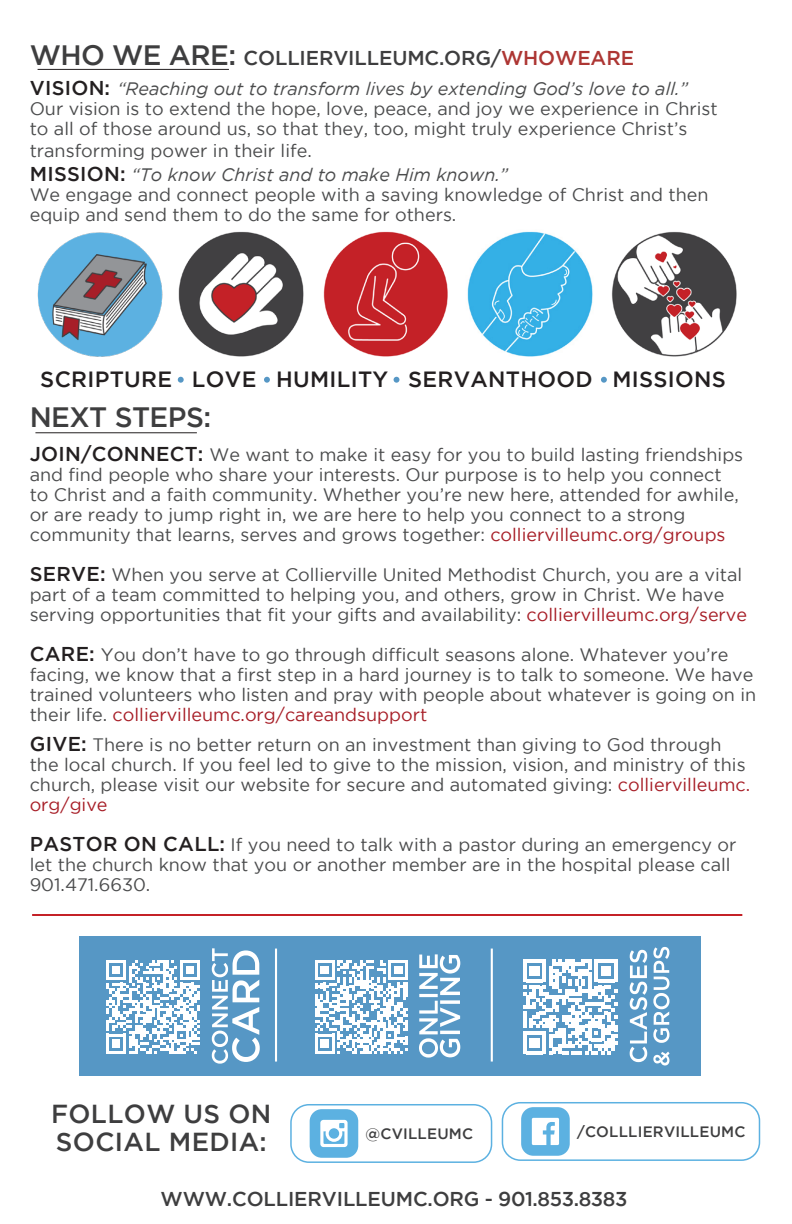
<style>
.page{position:relative;width:792px;height:1224px;background:#fff}
.page>*{position:absolute;margin:0;border:0;box-sizing:border-box;transform-origin:0 0}
.t1{font:500 28px "Gotham";letter-spacing:-.02em;color:#3e3e3f}
.t2{font:500 26px/28px "Gotham";letter-spacing:.015em;color:#3e3e3f}
.t3{font:500 22px "Gotham";letter-spacing:.015em;color:#231f20}
.t4{font:500 20px "Gotham";letter-spacing:-.005em;color:#3e3e3f}
.t5{font:18px/20px "Gotham";color:#4b4c4d}
.t6{font:italic 18px "Gotham";color:#4b4c4d}
.t7{font:500 15px "Gotham";letter-spacing:.015em;color:#3e3e3f}
.s1{font-size:28px}
.s2{color:#ad3633}
.s3{font-weight:500;font-style:normal;font-size:20px;color:#231f20}
.s4{font-weight:500;font-size:20px;color:#231f20}
.s5{color:#a71e27}
</style>
<div class="page">
<hr style="left:38px;top:69px;width:191px;height:1px;background:#231f20">
<hr style="left:35px;top:432px;width:162px;height:1px;background:#231f20">
<img style="left:178px;top:231px;width:126px;height:126px">
<img style="left:323px;top:231px;width:125px;height:126px">
<img style="left:467px;top:231px;width:126px;height:126px">
<img style="left:611px;top:231px;width:126px;height:126px">
<img style="left:37px;top:232px;width:126px;height:125px">
<svg style="left:178px;top:377px;width:6px;height:6px"></svg>
<svg style="left:264px;top:377px;width:6px;height:6px"></svg>
<svg style="left:394px;top:377px;width:5px;height:6px"></svg>
<svg style="left:601px;top:377px;width:6px;height:6px"></svg>
<hr style="left:32px;top:914px;width:710px;height:2px;background:#c42127">
<div style="left:502px;top:1102px;width:258px;height:59px;border:2px solid #5cb1e1;border-radius:18px"></div>
<div style="left:521px;top:1107px;width:49px;height:49px;background:#5cb1e1;border-radius:12px"></div>
<svg style="left:532px;top:1118px;width:27px;height:27px"></svg>
<div style="left:310px;top:1109px;width:48px;height:49px;background:#5cb1e1;border-radius:12px"></div>
<svg style="left:320px;top:1120px;width:28px;height:27px"></svg>
<div style="left:290px;top:1104px;width:202px;height:59px;border:2px solid #5cb1e1;border-radius:18px"></div>
<div style="left:79px;top:936px;width:621px;height:140px;background:#5697c5"></div>
<hr style="left:275px;top:949px;width:2px;height:113px;background:#fff">
<hr style="left:491px;top:949px;width:2px;height:113px;background:#fff">
<svg style="left:106px;top:960px;width:94px;height:94px"></svg>
<svg style="left:315px;top:960px;width:93px;height:94px"></svg>
<svg style="left:523px;top:960px;width:95px;height:94px"></svg>
<svg style="left:419px;top:954px;width:41px;height:104px"></svg>
<svg style="left:653px;top:947px;width:17px;height:119px"></svg>
<svg style="left:630px;top:950px;width:17px;height:112px"></svg>
<svg style="left:212px;top:948px;width:48px;height:116px"></svg>
<p class="t4" style="left:30px;top:46px;width:606px"><span class="s1">WHO WE ARE:</span> COLLIERVILLEUMC.ORG/<span class="s2">WHOWEARE</span></p>
<p class="t6" style="left:30px;top:79px;width:660px"><span class="s3">VISION:</span> “Reaching out to transform lives by extending God’s love to all.”</p>
<p class="t5" style="left:30px;top:98px;width:690px">Our vision is to extend the hope, love, peace, and joy we experience in Christ to all of those around us, so that they, too, might truly experience Christ’s</p>
<p class="t5" style="left:30px;top:140px;width:284px">transforming power in their life.</p>
<p class="t6" style="left:30px;top:165px;width:480px"><span class="s3">MISSION:</span> “To know Christ and to make Him known.”</p>
<p class="t5" style="left:30px;top:184px;width:681px">We engage and connect people with a saving knowledge of Christ and then equip and send them to do the same for others.</p>
<p class="t3" style="left:40px;top:367px;width:687px">SCRIPTURE LOVE HUMILITY SERVANTHOOD MISSIONS</p>
<p class="t1" style="left:30px;top:401px;width:183px">NEXT STEPS:</p>
<p class="t5" style="left:30px;top:444px;width:715px"><span class="s4">JOIN/CONNECT:</span> We want to make it easy for you to build lasting friendships and find people who share your interests. Our purpose is to help you connect to Christ and a faith community. Whether you’re new here, attended for awhile, or are ready to jump right in, we are here to help you connect to a strong community that learns, serves and grows together: <span class="s5">colliervilleumc.org/groups</span></p>
<p class="t5" style="left:30px;top:564px;width:719px"><span class="s4">SERVE:</span> When you serve at Collierville United Methodist Church, you are a vital part of a team committed to helping you, and others, grow in Christ. We have serving opportunities that fit your gifts and availability: <span class="s5">colliervilleumc.org/serve</span></p>
<p class="t5" style="left:30px;top:644px;width:728px"><span class="s4">CARE:</span> You don’t have to go through difficult seasons alone. Whatever you’re facing, we know that a first step in a hard journey is to talk to someone. We have trained volunteers who listen and pray with people about whatever is going on in their life. <span class="s5">colliervilleumc.org/careandsupport</span></p>
<p class="t5" style="left:30px;top:734px;width:722px"><span class="s4">GIVE:</span> There is no better return on an investment than giving to God through the local church. If you feel led to give to the mission, vision, and ministry of this church, please visit our website for secure and automated giving: <span class="s5">colliervilleumc. org/give</span></p>
<p class="t5" style="left:30px;top:834px;width:708px"><span class="s4">PASTOR ON CALL:</span> If you need to talk with a pastor during an emergency or let the church know that you or another member are in the hospital please call<br>901.471.6630.</p>
<p class="t2" style="left:51px;top:1099px;width:222px">FOLLOW US ON<br>SOCIAL MEDIA:</p>
<p class="t7" style="left:366px;top:1125px;width:109px">@CVILLEUMC</p>
<p class="t7" style="left:577px;top:1123px;width:170px">/COLLLIERVILLEUMC</p>
<p class="t4" style="left:160px;top:1188px;width:469px">WWW.COLLIERVILLEUMC.ORG - 901.853.8383</p>
</div>
